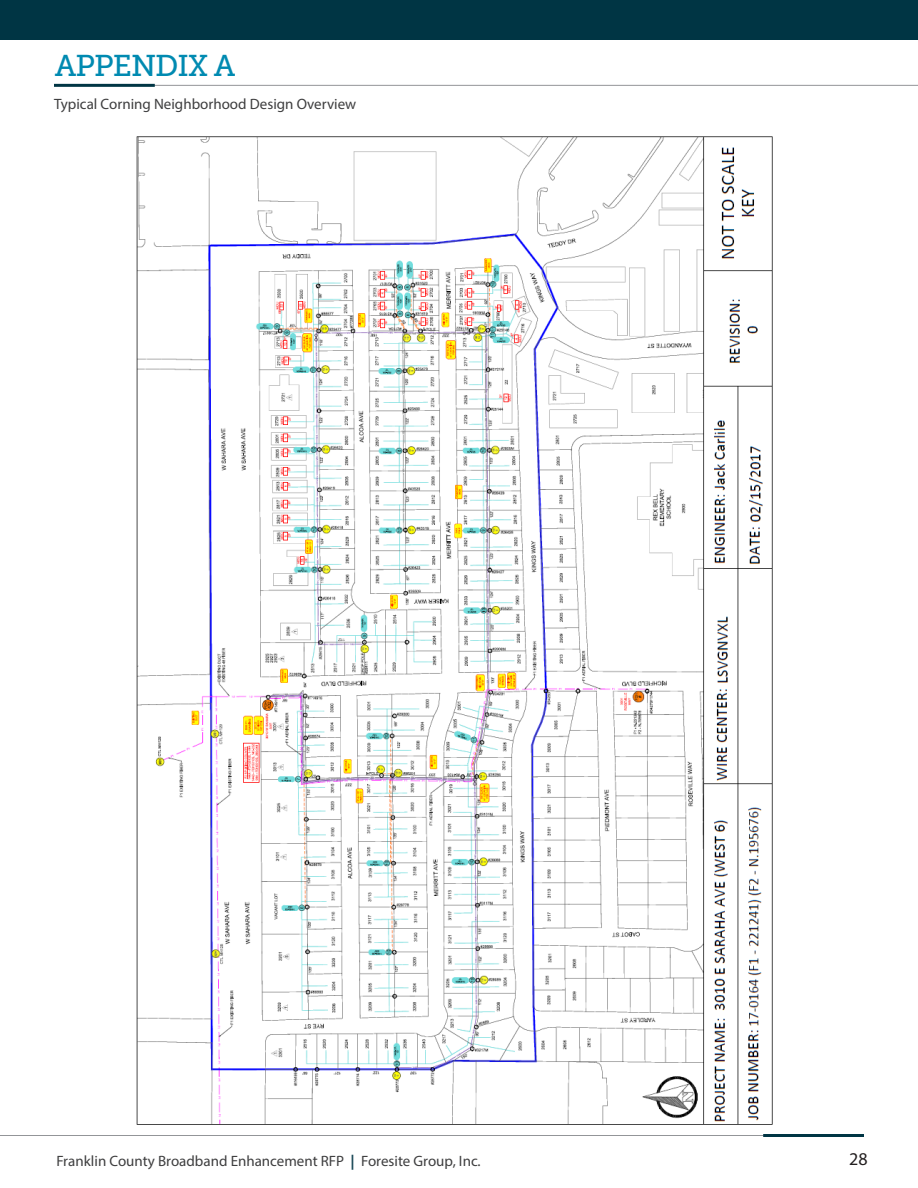
<style>
.page{position:relative;width:918px;height:1188px;background:#fff}
.page>*{position:absolute;margin:0;border:0;box-sizing:border-box;transform-origin:0 0}
.t1{font:30px "Museo Slab 500";letter-spacing:-.03em;color:#008ab1}
.t2{font:18px "Myriad Pro";color:#231f20}
.Paragraph_Style_2{font:15px "Myriad Pro";color:#3e3e3f}
.s1{font-weight:700;color:#1a4957}
</style>
<div class="page">
<div style="left:0;top:0;width:918px;height:40px;background:#003544"></div>
<hr style="left:0;top:1135px;width:864px;height:1px;background:#939598">
<hr style="left:763px;top:1134px;width:101px;height:3px;background:#003544">
<hr style="left:54px;top:85px;width:864px;height:1px;background:#939598">
<hr style="left:54px;top:84px;width:101px;height:3px;background:#003544">
<img style="left:136px;top:136px;width:637px;height:989px">
<p class="t1" style="left:55px;top:49px;width:182px">APPENDIX A</p>
<p class="Paragraph_Style_2" style="left:54px;top:94px;width:304px">Typical Corning Neighborhood Design Overview</p>
<p class="Paragraph_Style_2" style="left:56px;top:1152px;width:426px">Franklin County Broadband Enhancement RFP <span class="s1">|</span> Foresite Group, Inc.</p>
<p class="t2" style="left:849px;top:1148px;width:20px">28</p>
</div>
